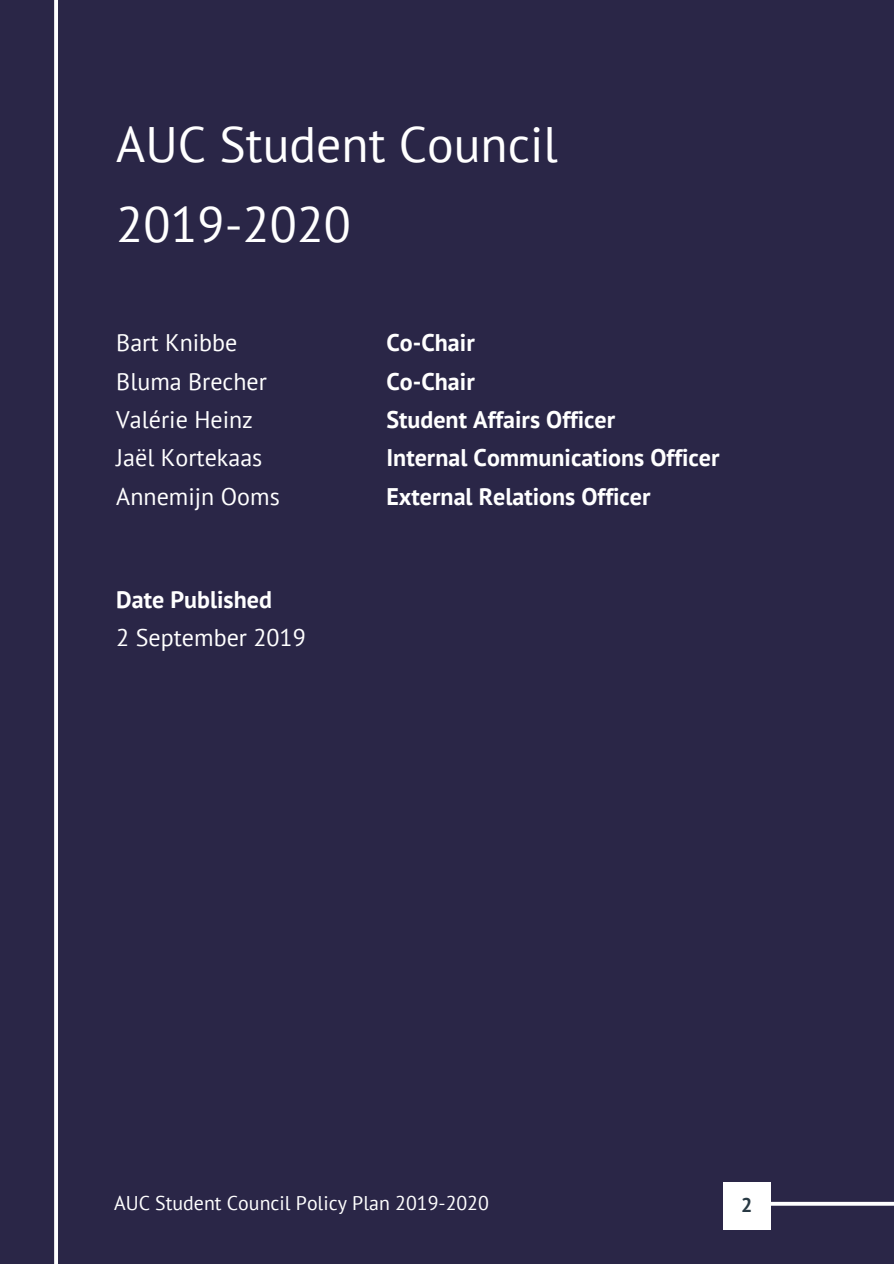
<style>
.page{position:relative;width:894px;height:1264px;background:#fff}
.page>*{position:absolute;margin:0;border:0;box-sizing:border-box;transform-origin:0 0}
.t1{font:49.65px/79.9px "PT Sans";color:#fff}
.t2{font:700 24px/38.2px "PT Sans";color:#fff}
.t3{font:24px/38.2px "PT Sans";color:#fff}
.t4{font:19.8px "PT Sans";color:#fff}
.t5{font:700 19.8px "PT Sans";color:#283943}
</style>
<div class="page">
<div style="left:0;top:0;width:893px;height:1263px;background:#2a2647"></div>
<svg style="left:770px;top:1188px;width:123px;height:30px"></svg>
<div style="left:723px;top:1181px;width:47px;height:48px;background:#fff"></div>
<svg style="left:54px;top:0;width:4px;height:1263px;background:#f7f7f8"></svg>
<h1 class="t1" style="left:116px;top:103px;width:443px">AUC Student Council<br>2019-2020</h1>
<p class="t3" style="left:116px;top:323px;width:165px">Bart Knibbe<br>Bluma Brecher<br>Valérie Heinz<br>Jaël Kortekaas<br>Annemijn Ooms</p>
<p class="t2" style="left:386px;top:323px;width:334px">Co-Chair<br>Co-Chair<br>Student Affairs Officer<br>Internal Communications Officer<br>External Relations Officer</p>
<p class="t2" style="left:116px;top:579px;width:157px">Date Published</p>
<p class="t3" style="left:116px;top:618px;width:191px">2 September 2019</p>
<p class="t4" style="left:114px;top:1189px;width:376px">AUC Student Council Policy Plan 2019-2020</p>
<p class="t5" style="left:741px;top:1191px;width:13px">2</p>
</div>
